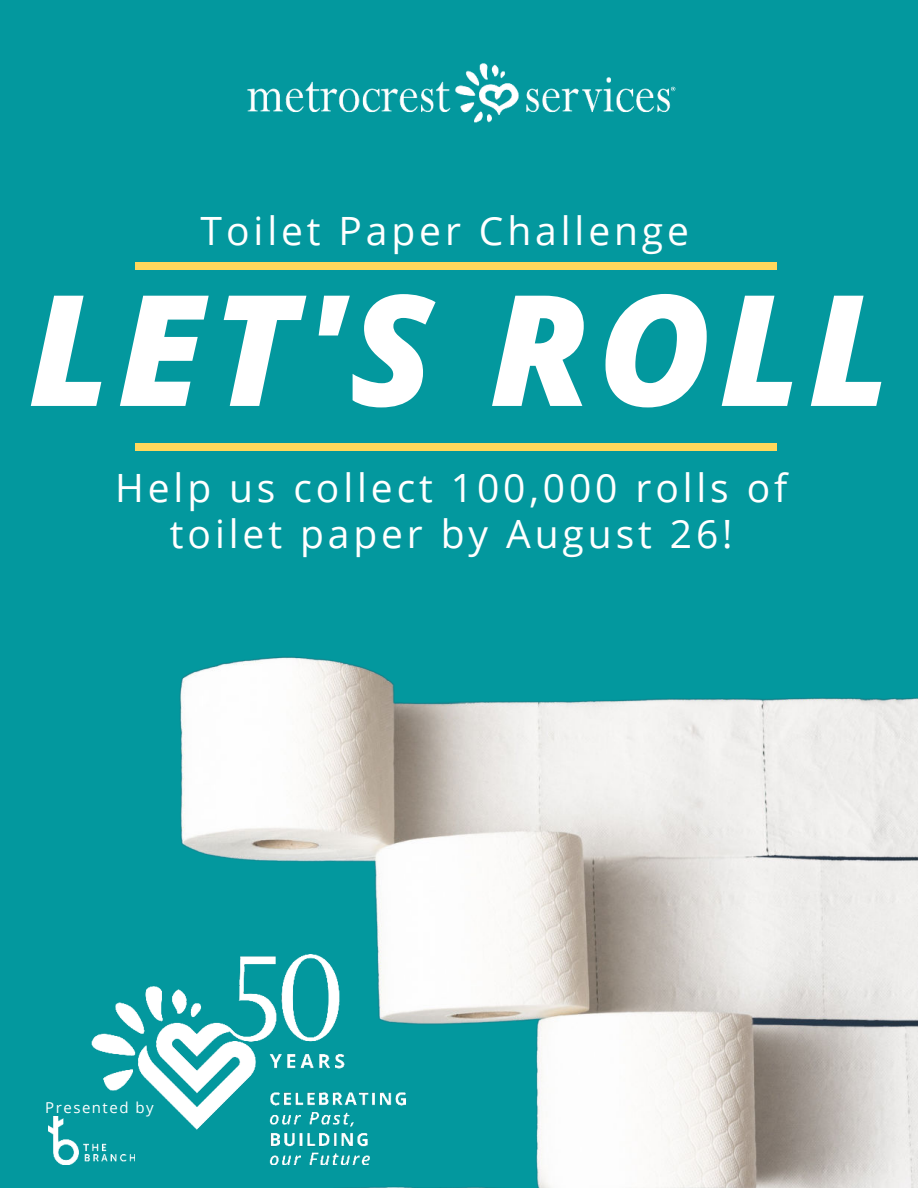
<style>
.page{position:relative;width:918px;height:1188px;background:#03989e}
.page>*{position:absolute;margin:0;border:0;box-sizing:border-box;transform-origin:0 0}
.t1{font:italic 800 154.5px "Open Sans";letter-spacing:.05em;color:#fff}
.t2{font:39px/46.2px "Open Sans";letter-spacing:.1em;color:#fff;text-align:center}
.t3{font:15px "Open Sans";letter-spacing:.1em;color:#fff}
</style>
<div class="page">
<div style="left:135px;top:263px;width:642px;height:7px;background:#ffd85c"></div>
<div style="left:135px;top:444px;width:642px;height:7px;background:#ffd85c"></div>
<img style="left:60px;top:657px;width:858px;height:531px">
<img style="left:92px;top:955px;width:314px;height:209px">
<img style="left:48px;top:1116px;width:87px;height:48px">
<img style="left:247px;top:63px;width:429px;height:60px">
<p class="t2" style="left:201px;top:207px;width:490px">Toilet Paper Challenge</p>
<h1 class="t1" style="left:28px;top:232px;width:863px">LET'S ROLL</h1>
<p class="t2" style="left:115px;top:463px;width:674px">Help us collect 100,000 rolls of toilet paper by August 26!</p>
<p class="t3" style="left:45px;top:1097px;width:110px">Presented by</p>
</div>
